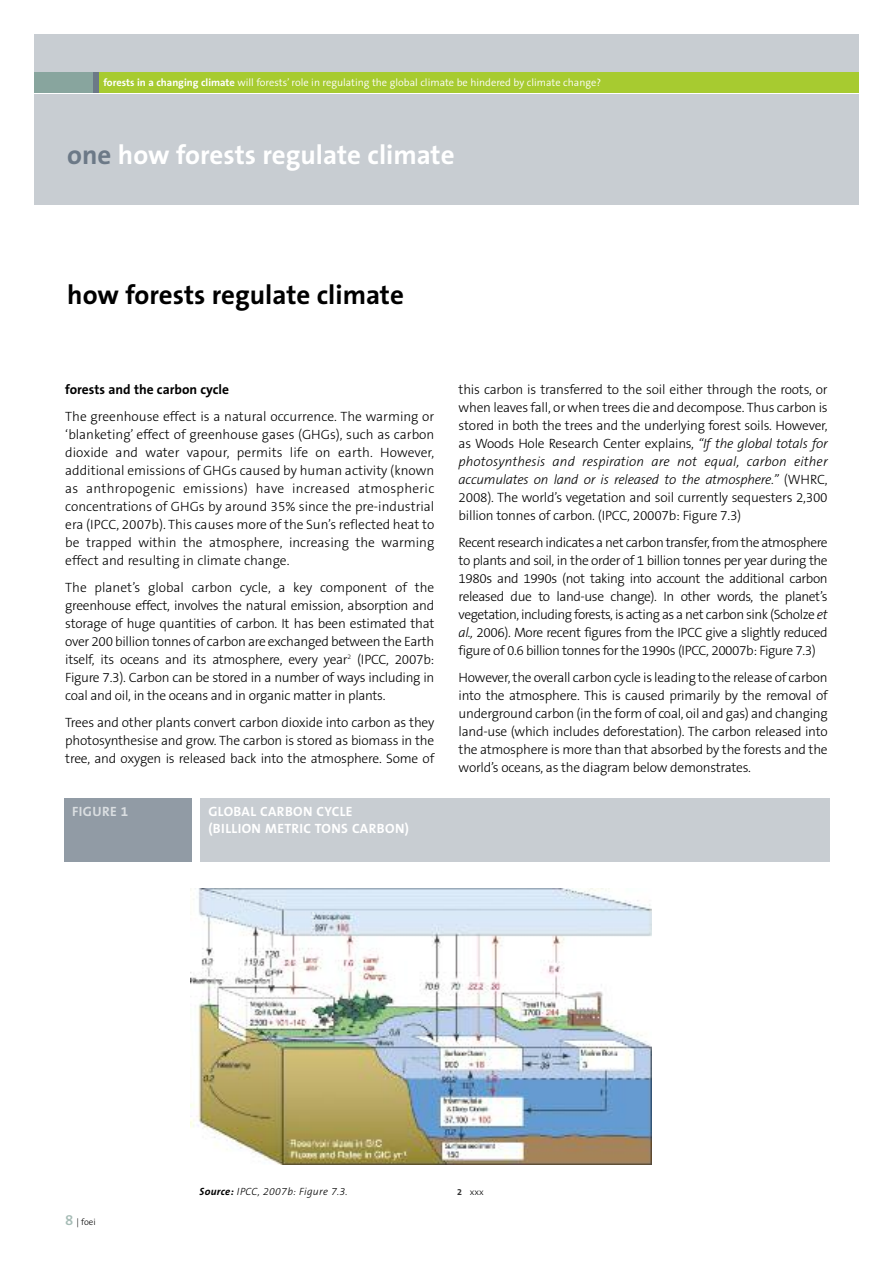
<style>
.page{position:relative;width:893px;height:1263px;background:#fff}
.page>*{position:absolute;margin:0;border:0;box-sizing:border-box;transform-origin:0 0}
.t1{font:700 27px "The Sans B7";color:#fff}
.t2{font:700 27px "The Sans B7";color:#000}
.t3{font:300 13.5px/18px "The Sans B3";letter-spacing:-.02em;color:#000;text-align:justify}
.t4{font:700 13.5px/16.5px "The Sans B7";letter-spacing:.025em;color:#fff}
.t5{font:700 13.5px "The Sans B7";color:#000}
.t6{font:700 13.5px "The Sans B7";letter-spacing:.03em;color:#dadee1}
.t7{font:300 10.5px "The Sans B4";color:#fff}
.t8{font:italic 300 10.5px "The Sans B3";letter-spacing:.025em;color:#000}
.t9{font:300 9px "The Sans B3";color:#000}
.s1{font-family:"The Sans B7";font-weight:700}
.s2{color:#6c7987}
.s3{font-style:italic}
.s4{font-family:"The Sans B6";font-weight:600;font-size:15px;color:#a6bcb6}
.s5{font-family:"The Sans B7";font-weight:700;color:#333}
</style>
<div class="page">
<div style="left:34px;top:34px;width:825px;height:170px;background:#c8cdd2"></div>
<div style="left:34px;top:72px;width:825px;height:22px;background:#a7cb30"></div>
<div style="left:34px;top:72px;width:64px;height:22px;background:#88a59e"></div>
<div style="left:94px;top:72px;width:5px;height:22px;background:#6c7987"></div>
<hr style="left:34px;top:93px;width:825px;height:1px;background:#fff">
<div style="left:64px;top:798px;width:127px;height:63px;background:#919ba5"></div>
<div style="left:200px;top:798px;width:629px;height:63px;background:#c8cdd2"></div>
<img style="left:191px;top:889px;width:460px;height:275px">
<p class="t7" style="left:103px;top:77px;width:499px"><span class="s1">forests in a changing climate</span> will forests’ role in regulating the global climate be hindered by climate change?</p>
<h1 class="t1" style="left:67px;top:140px;width:389px"><span class="s2">one</span> how forests regulate climate</h1>
<h1 class="t2" style="left:67px;top:281px;width:338px">how forests regulate climate</h1>
<p class="t5" style="left:65px;top:383px;width:165px">forests and the carbon cycle</p>
<p class="t3" style="left:65px;top:408px;width:371px">The greenhouse effect is a natural occurrence. The warming or ‘blanketing’ effect of greenhouse gases (GHGs), such as carbon dioxide and water vapour, permits life on earth. However, additional emissions of GHGs caused by human activity (known as anthropogenic emissions) have increased atmospheric concentrations of GHGs by around 35% since the pre-industrial era (IPCC, 2007b). This causes more of the Sun’s reflected heat to be trapped within the atmosphere, increasing the warming effect and resulting in climate change.</p>
<p class="t3" style="left:65px;top:579px;width:371px">The planet’s global carbon cycle, a key component of the greenhouse effect, involves the natural emission, absorption and storage of huge quantities of carbon. It has been estimated that over 200 billion tonnes of carbon are exchanged between the Earth itself, its oceans and its atmosphere, every year<sup>2</sup> (IPCC, 2007b:<br>Figure 7.3). Carbon can be stored in a number of ways including in coal and oil, in the oceans and in organic matter in plants.</p>
<p class="t3" style="left:65px;top:714px;width:371px">Trees and other plants convert carbon dioxide into carbon as they photosynthesise and grow. The carbon is stored as biomass in the tree, and oxygen is released back into the atmosphere. Some of</p>
<p class="t6" style="left:72px;top:804px;width:58px">FIGURE 1</p>
<p class="t4" style="left:208px;top:804px;width:202px">GLOBAL CARBON CYCLE<br>(BILLION METRIC TONS CARBON)</p>
<p class="t3" style="left:459px;top:381px;width:371px">this carbon is transferred to the soil either through the roots, or when leaves fall, or when trees die and decompose. Thus carbon is stored in both the trees and the underlying forest soils. However, as Woods Hole Research Center explains, <span class="s3">“If the global totals for photosynthesis and respiration are not equal, carbon either accumulates on land or is released to the atmosphere.”</span> (WHRC, 2008). The world’s vegetation and soil currently sequesters 2,300 billion tonnes of carbon. (IPCC, 20007b: Figure 7.3)</p>
<p class="t3" style="left:459px;top:534px;width:371px">Recent research indicates a net carbon transfer, from the atmosphere to plants and soil, in the order of 1 billion tonnes per year during the 1980s and 1990s (not taking into account the additional carbon released due to land-use change). In other words, the planet’s vegetation, including forests, is acting as a net carbon sink (Scholze <span class="s3">et al.,</span> 2006). More recent figures from the IPCC give a slightly reduced figure of 0.6 billion tonnes for the 1990s (IPCC, 20007b: Figure 7.3)</p>
<p class="t3" style="left:459px;top:669px;width:371px">However, the overall carbon cycle is leading to the release of carbon into the atmosphere. This is caused primarily by the removal of underground carbon (in the form of coal, oil and gas) and changing land-use (which includes deforestation). The carbon released into the atmosphere is more than that absorbed by the forests and the world’s oceans, as the diagram below demonstrates.</p>
<p class="t9" style="left:65px;top:1217px;width:32px"><span class="s4">8</span> | foei</p>
<p class="t8" style="left:200px;top:1186px;width:150px"><span class="s1">Source:</span> IPCC, 2007b: Figure 7.3.</p>
<p class="t9" style="left:457px;top:1187px;width:28px"><span class="s5">2</span> xxx</p>
</div>
